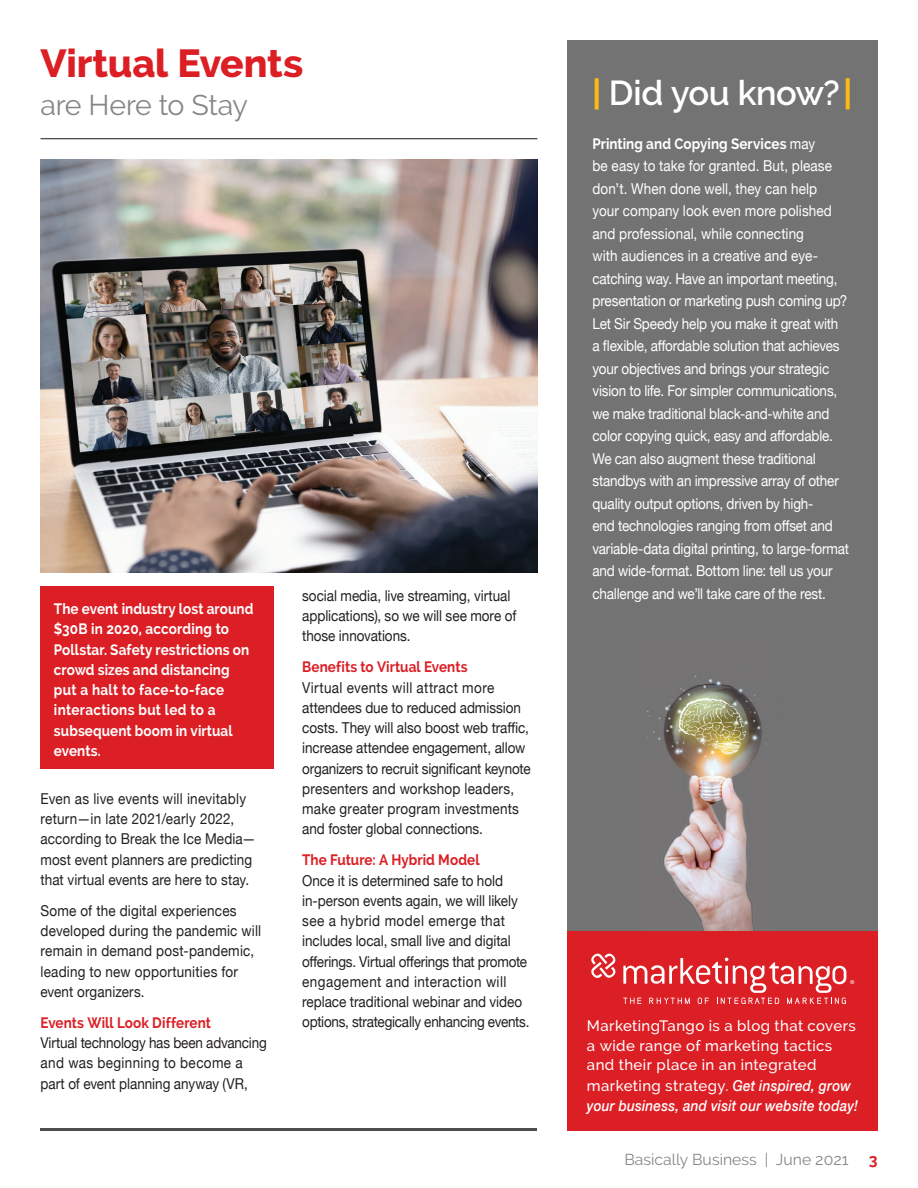
<style>
.page{position:relative;width:918px;height:1188px;background:#fff}
.page>*{position:absolute;margin:0;border:0;box-sizing:border-box;transform-origin:0 0}
.t1{font:800 39px "Raleway";letter-spacing:-.005em;color:#db1f25}
.t2{font:600 34.5px "Raleway";letter-spacing:-.015em;color:#fff}
.t3{font:28.5px "Raleway";letter-spacing:-.02em;color:#878687}
.t4{font:15.75px "Raleway";color:#878687}
.t5{font:700 15.75px "Raleway";color:#db1f25}
.t6{font:15px/20.2px "Helvetica Neue";color:#231f20;scale:.9 1}
.t7{font:15px/22.5px "Helvetica Neue";letter-spacing:-.015em;color:#fff;scale:.9 1}
.t8{font:700 15px/20.2px "Raleway";letter-spacing:.005em;color:#fff;scale:.9 1}
.t9{font:500 15px/19.8px "Raleway";letter-spacing:.025em;color:#fff}
.t10{font:700 15px "Raleway";letter-spacing:.005em;color:#db1f25;scale:.9 1}
.t11{font:italic 500 15px "Helvetica Neue";letter-spacing:.015em;color:#fff;scale:.9 1}
.t12{font:500 5.4px "Helvetica Neue LT Std";color:#fff}
.s1{font-weight:700;color:#fdbc12}
.s2{font-family:"Helvetica Neue";font-weight:400}
.s3{font-family:"Helvetica Neue";font-style:italic}
</style>
<div class="page">
<div style="left:40px;top:586px;width:234px;height:183px;background:#db1f25"></div>
<img style="left:40px;top:160px;width:497px;height:412px">
<div style="left:567px;top:931px;width:311px;height:200px;background:#db1f25"></div>
<svg style="left:623px;top:958px;width:223px;height:46px"></svg>
<svg style="left:591px;top:954px;width:25px;height:24px"></svg>
<div style="left:567px;top:40px;width:311px;height:891px;background:#747374"></div>
<hr style="left:40px;top:1128px;width:497px;height:3px;background:#4e4c4e">
<hr style="left:41px;top:138px;width:496px;height:1px;background:#1f1a1c">
<img style="left:647px;top:675px;width:120px;height:256px">
<h1 class="t1" style="left:41px;top:41px;width:264px">Virtual Events</h1>
<h3 class="t3" style="left:41px;top:88px;width:209px">are Here to Stay</h3>
<p class="t8" style="left:54px;top:599px;width:223px">The event industry lost around $30B in 2020, according to<br>Pollstar. Safety restrictions on crowd sizes and distancing put a halt to face-to-face interactions but led to a subsequent boom in virtual events.</p>
<p class="t6" style="left:40px;top:789px;width:241px">Even as live events will inevitably return—in late 2021/early 2022, according to Break the Ice Media— most event planners are predicting that virtual events are here to stay.</p>
<p class="t6" style="left:40px;top:901px;width:247px">Some of the digital experiences developed during the pandemic will remain in demand post-pandemic, leading to new opportunities for event organizers.</p>
<p class="t10" style="left:40px;top:1014px;width:191px">Events Will Look Different</p>
<p class="t6" style="left:40px;top:1034px;width:253px">Virtual technology has been advancing and was beginning to become a part of event planning anyway (VR,</p>
<p class="t6" style="left:302px;top:586px;width:239px">social media, live streaming, virtual applications), so we will see more of those innovations.</p>
<p class="t10" style="left:302px;top:658px;width:185px">Benefits to Virtual Events</p>
<p class="t6" style="left:302px;top:678px;width:255px">Virtual events will attract more attendees due to reduced admission costs. They will also boost web traffic, increase attendee engagement, allow organizers to recruit significant keynote presenters and workshop leaders, make greater program investments and foster global connections.</p>
<p class="t10" style="left:302px;top:851px;width:199px">The Future: A Hybrid Model</p>
<p class="t6" style="left:302px;top:871px;width:254px">Once it is determined safe to hold in-person events again, we will likely see a hybrid model emerge that includes local, small live and digital offerings. Virtual offerings that promote engagement and interaction will replace traditional webinar and video options, strategically enhancing events.</p>
<h2 class="t2" style="left:592px;top:73px;width:261px"><span class="s1">|</span> Did you know? <span class="s1">|</span></h2>
<p class="t8" style="left:592px;top:134px;width:249px">Printing and Copying Services <span class="s2">may</span></p>
<p class="t7" style="left:592px;top:156px;width:287px">be easy to take for granted. But, please don’t. When done well, they can help<br>your company look even more polished and professional, while connecting<br>with audiences in a creative and eye&shy;catching way. Have an important meeting, presentation or marketing push coming up?<br>Let Sir Speedy help you make it great with a flexible, affordable solution that achieves your objectives and brings your strategic vision to life. For simpler communications, we make traditional black-and-white and color copying quick, easy and affordable.<br>We can also augment these traditional standbys with an impressive array of other quality output options, driven by high-<br>end technologies ranging from offset and variable-data digital printing, to large-format and wide-format. Bottom line: tell us your challenge and we’ll take care of the rest.</p>
<p class="t12" style="left:850px;top:978px;width:6px">®</p>
<p class="t9" style="left:587px;top:1016px;width:271px">MarketingTango is a blog that covers a wide range of marketing tactics and their place in an integrated marketing strategy. <span class="s3">Get inspired, grow</span></p>
<p class="t11" style="left:587px;top:1093px;width:303px">your business, and visit our website today!</p>
<p class="t4" style="left:624px;top:1150px;width:226px">Basically Business | June 2021</p>
<p class="t5" style="left:869px;top:1150px;width:10px">3</p>
</div>
